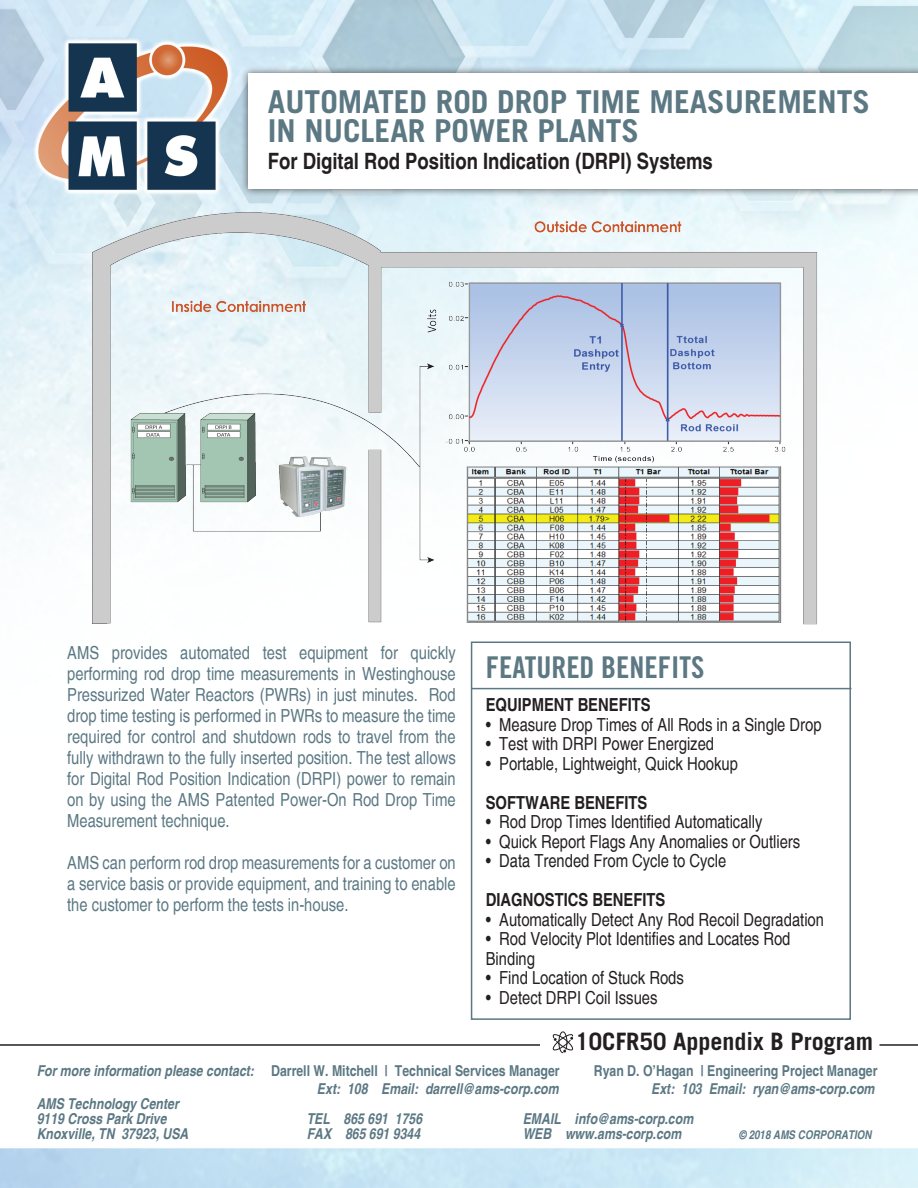
<style>
.page{position:relative;width:918px;height:1188px;background:#fff}
.page>*{position:absolute;margin:0;border:0;box-sizing:border-box;transform-origin:0 0}
.t1{font:700 31.5px/28.5px "Trade Gothic LT Std";color:#5b7883}
.t2{font:30px "Trade Gothic LT Std Bd Cn 20";color:#5b7883}
.t3{font:700 24px "Trade Gothic LT Std";color:#231f20}
.t4{font:700 condensed 22.5px "Helvetica";color:#231f20}
.t5{font:condensed 18px/21px "Helvetica";color:#5b7883;text-align:justify}
.t6{font:condensed 18px/19.5px "Helvetica";color:#231f20}
.t7{font:700 condensed 18px "Helvetica";color:#231f20}
.t8{font:italic 700 condensed 15px/15px "Helvetica";color:#5b7883}
.t9{font:700 condensed 15px "Helvetica";color:#5b7883}
.t10{font:italic 700 condensed 12px "Helvetica";color:#5b7883}
.s1{font-style:italic}
</style>
<div class="page">
<img style="left:0;top:0;width:918px;height:1188px">
<img style="left:18px;top:27px;width:229px;height:178px">
<hr style="left:0;top:1044px;width:540px;height:2px;background:#231f20">
<hr style="left:879px;top:1044px;width:39px;height:2px;background:#231f20">
<div style="left:240px;top:65px;width:678px;height:132px;background:#231f20;opacity:.75"></div>
<div style="left:249px;top:73px;width:669px;height:116px;background:#fff"></div>
<svg style="left:551px;top:1031px;width:23px;height:22px"></svg>
<div style="left:471px;top:642px;width:380px;height:378px;border:2px solid #5b7883"></div>
<hr style="left:471px;top:688px;width:380px;height:1px;background:#5b7883">
<img style="left:75px;top:199px;width:762px;height:451px">
<h1 class="t1" style="left:268px;top:88px;width:604px">AUTOMATED ROD DROP TIME MEASUREMENTS<br>IN NUCLEAR POWER PLANTS</h1>
<p class="t4" style="left:268px;top:147px;width:446px">For Digital Rod Position Indication (DRPI) Systems</p>
<p class="t5" style="left:67px;top:642px;width:390px">AMS provides automated test equipment for quickly performing rod drop time measurements in Westinghouse Pressurized Water Reactors (PWRs) in just minutes. Rod drop time testing is performed in PWRs to measure the time required for control and shutdown rods to travel from the fully withdrawn to the fully inserted position. The test allows for Digital Rod Position Indication (DRPI) power to remain on by using the AMS Patented Power-On Rod Drop Time Measurement technique.</p>
<p class="t5" style="left:67px;top:852px;width:390px">AMS can perform rod drop measurements for a customer on a service basis or provide equipment, and training to enable the customer to perform the tests in-house.</p>
<h2 class="t2" style="left:486px;top:649px;width:220px">FEATURED BENEFITS</h2>
<p class="t7" style="left:486px;top:694px;width:166px">EQUIPMENT BENEFITS</p>
<p class="t6" style="left:486px;top:715px;width:337px">• Measure Drop Times of All Rods in a Single Drop</p>
<p class="t6" style="left:486px;top:734px;width:230px">• Test with DRPI Power Energized</p>
<p class="t6" style="left:486px;top:754px;width:254px">• Portable, Lightweight, Quick Hookup</p>
<p class="t7" style="left:486px;top:791px;width:163px">SOFTWARE BENEFITS</p>
<p class="t6" style="left:486px;top:812px;width:278px">• Rod Drop Times Identified Automatically</p>
<p class="t6" style="left:486px;top:832px;width:316px">• Quick Report Flags Any Anomalies or Outliers</p>
<p class="t6" style="left:486px;top:851px;width:242px">• Data Trended From Cycle to Cycle</p>
<p class="t7" style="left:486px;top:889px;width:181px">DIAGNOSTICS BENEFITS</p>
<p class="t6" style="left:486px;top:910px;width:340px">• Automatically Detect Any Rod Recoil Degradation</p>
<p class="t6" style="left:486px;top:929px;width:306px">• Rod Velocity Plot Identifies and Locates Rod<br>Binding</p>
<p class="t6" style="left:486px;top:968px;width:199px">• Find Location of Stuck Rods</p>
<p class="t6" style="left:486px;top:988px;width:173px">• Detect DRPI Coil Issues</p>
<h3 class="t3" style="left:576px;top:1027px;width:299px">10CFR50 Appendix B Program</h3>
<p class="t9" style="left:37px;top:1061px;width:524px"><span class="s1">For more information please contact:</span> Darrell W. Mitchell | Technical Services Manager</p>
<p class="t9" style="left:594px;top:1061px;width:285px">Ryan D. O’Hagan | Engineering Project Manager</p>
<p class="t8" style="left:317px;top:1081px;width:243px">Ext: 108 Email: darrell@ams-corp.com</p>
<p class="t8" style="left:651px;top:1081px;width:225px">Ext: 103 Email: ryan@ams-corp.com</p>
<p class="t8" style="left:37px;top:1096px;width:144px">AMS Technology Center<br>9119 Cross Park Drive</p>
<p class="t8" style="left:307px;top:1111px;width:117px">TEL 865 691 1756</p>
<p class="t8" style="left:523px;top:1111px;width:172px">EMAIL info@ams-corp.com</p>
<p class="t8" style="left:37px;top:1126px;width:153px">Knoxville, TN 37923, USA</p>
<p class="t8" style="left:307px;top:1126px;width:115px">FAX 865 691 9344</p>
<p class="t8" style="left:523px;top:1126px;width:160px">WEB www.ams-corp.com</p>
<p class="t10" style="left:739px;top:1127px;width:135px">© 2018 AMS CORPORATION</p>
</div>
